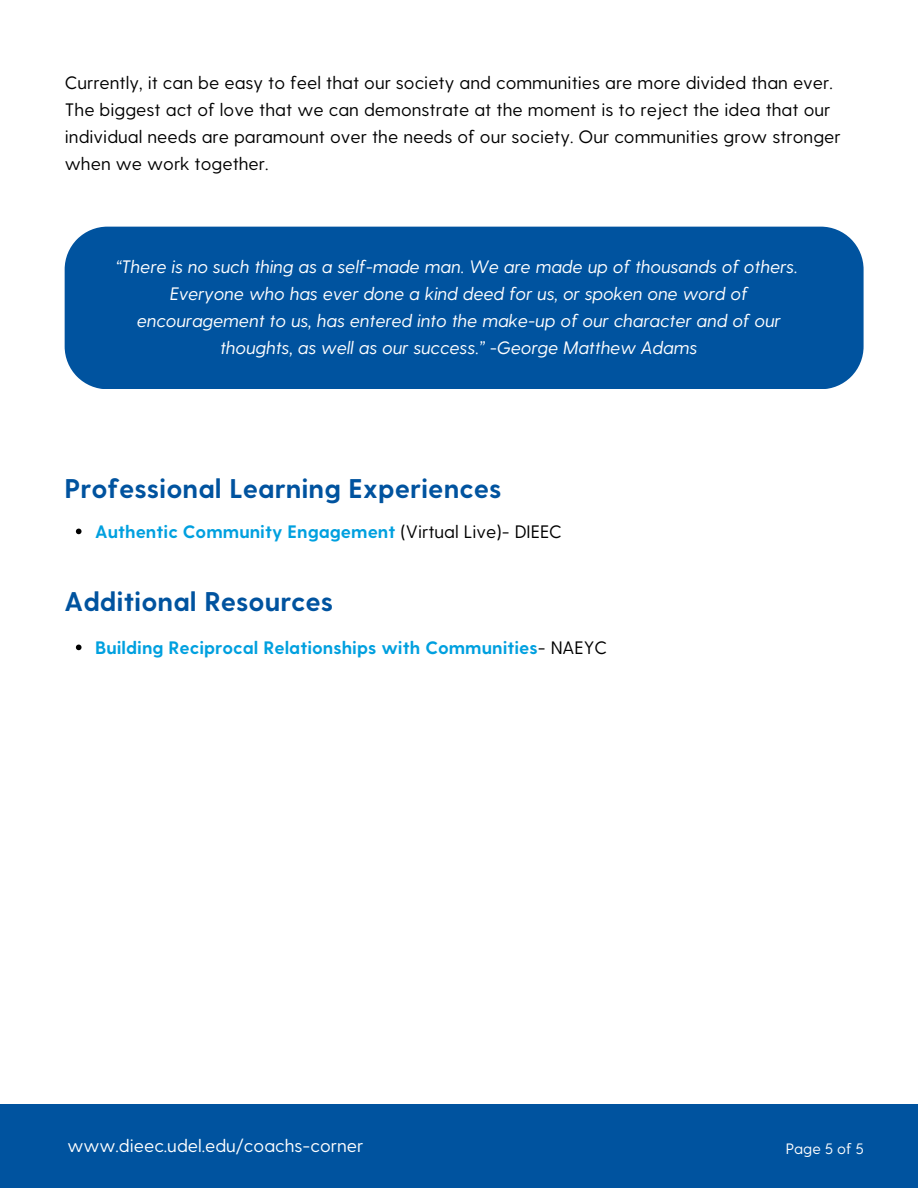
<style>
.page{position:relative;width:918px;height:1188px;background:#fff}
.page>*{position:absolute;margin:0;border:0;box-sizing:border-box;transform-origin:0 0}
.t1{font:700 27px "Greycliff CF";color:#00539f}
.t2{font:18px/27px "Greycliff CF";color:#000}
.t3{font:italic 18px/27px "Greycliff CF";color:#fff;text-align:center}
.t4{font:700 18px "Greycliff CF";color:#00a0df}
.t5{font:18px "Greycliff CF";color:#fff}
.t6{font:15px "Greycliff CF";color:#fff}
.s1{font-weight:400;color:#000}
</style>
<div class="page">
<div style="left:0;top:1104px;width:918px;height:84px;background:#00539f"></div>
<svg style="left:76px;top:645px;width:6px;height:5px"></svg>
<svg style="left:76px;top:529px;width:6px;height:5px"></svg>
<div style="left:65px;top:227px;width:799px;height:162px;background:#00539f"></div>
<h2 class="t2" style="left:65px;top:68px;width:777px">Currently, it can be easy to feel that our society and communities are more divided than ever.<br>The biggest act of love that we can demonstrate at the moment is to reject the idea that our individual needs are paramount over the needs of our society. Our communities grow stronger when we work together.</h2>
<p class="t3" style="left:115px;top:252px;width:684px">“There is no such thing as a self-made man. We are made up of thousands of others.<br>Everyone who has ever done a kind deed for us, or spoken one word of encouragement to us, has entered into the make-up of our character and of our thoughts, as well as our success.” -George Matthew Adams</p>
<h1 class="t1" style="left:65px;top:470px;width:438px">Professional Learning Experiences</h1>
<p class="t4" style="left:95px;top:519px;width:468px">Authentic Community Engagement <span class="s1">(Virtual Live)- DIEEC</span></p>
<h1 class="t1" style="left:65px;top:584px;width:270px">Additional Resources</h1>
<p class="t4" style="left:95px;top:635px;width:513px">Building Reciprocal Relationships with Communities<span class="s1">- NAEYC</span></p>
<h2 class="t5" style="left:67px;top:1133px;width:297px">www.dieec.udel.edu/coachs-corner</h2>
<h2 class="t6" style="left:786px;top:1138px;width:80px">Page 5 of 5</h2>
</div>
